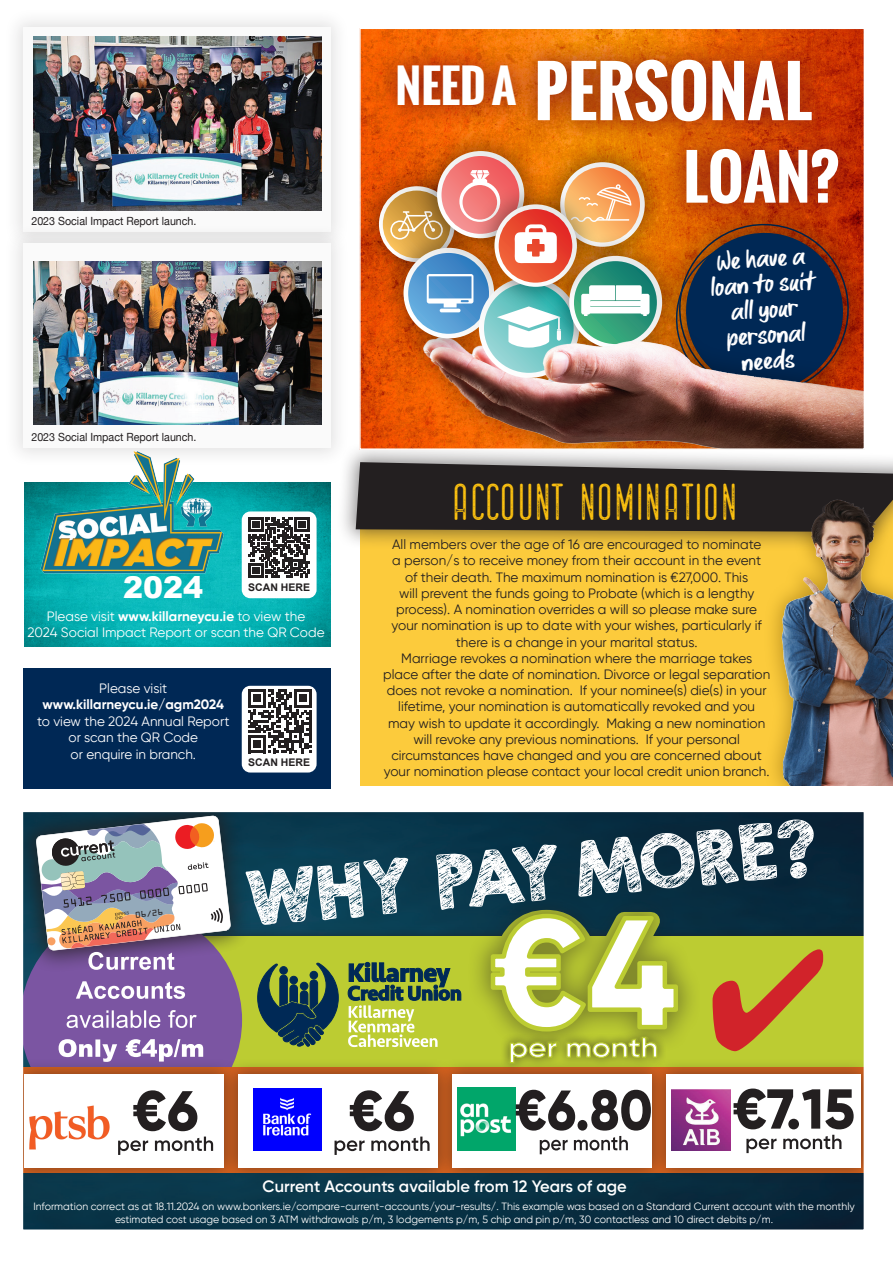
<style>
.page{position:relative;width:893px;height:1263px;background:#fff}
.page>*{position:absolute;margin:0;border:0;box-sizing:border-box;transform-origin:0 0}
.t1{font:700 67.5px "Oswald";color:#fff}
.t2{font:700 60px "Oswald";color:#fff}
.t3{font:45px "Bernound Rough";letter-spacing:.01em;color:#fdc210}
.t4{font:700 45px "Oswald";color:#fff}
.t5{font:900 30px "Arial";color:#fff}
.t6{font:27px/25.5px "All Pony";color:#fff;text-align:center}
.t7{font:600 16.5px "Gilroy";color:#fff}
.t8{font:13.5px/16.2px "Gilroy";color:#231f20;text-align:center}
.t9{font:13.5px/16.5px "Gilroy";color:#fff;text-align:center}
.t10{font:11.25px "Helvetica Neue";color:#231f20;scale:.95 1}
.t11{font:10.5px/13.5px "Gilroy";color:#fff;text-align:center}
.t12{font:700 10.5px "Arial";color:#231f20}
.t13{font:7.65px "OCRA Std";color:#231f20;scale:1.04 1}
.s1{font-weight:700}
</style>
<div class="page">
<img style="left:25px;top:483px;width:306px;height:164px">
<div style="left:360px;top:478px;width:533px;height:310px;background:#fccb3c"></div>
<div style="left:336px;top:443px;width:557px;height:109px;background:#231f20;opacity:.54"></div>
<svg style="left:356px;top:462px;width:537px;height:70px;background:#373231"></svg>
<img style="left:362px;top:31px;width:500px;height:276px">
<svg style="left:670px;top:226px;width:185px;height:112px;background:#3a2d38"></svg>
<div style="left:360px;top:162px;width:118px;height:124px;background:#231f20;opacity:.37"></div>
<svg style="left:379px;top:186px;width:76px;height:76px"></svg>
<svg style="left:383px;top:191px;width:68px;height:67px"></svg>
<svg style="left:390px;top:211px;width:23px;height:13px"></svg>
<img style="left:362px;top:307px;width:464px;height:140px">
<svg style="left:514px;top:37px;width:321px;height:101px;background:#c04907"></svg>
<svg style="left:663px;top:126px;width:198px;height:100px;background:#bb3a04"></svg>
<svg style="left:374px;top:42px;width:164px;height:87px;background:#d75507"></svg>
<div style="left:380px;top:224px;width:138px;height:138px;background:#231f20;opacity:.37"></div>
<svg style="left:403px;top:248px;width:91px;height:90px"></svg>
<svg style="left:408px;top:253px;width:81px;height:81px;background:#569cd4"></svg>
<svg style="left:427px;top:274px;width:46px;height:38px"></svg>
<svg style="left:479px;top:277px;width:100px;height:101px"></svg>
<svg style="left:484px;top:283px;width:90px;height:90px"></svg>
<svg style="left:497px;top:310px;width:48px;height:38px"></svg>
<div style="left:537px;top:138px;width:131px;height:148px;background:#231f20;opacity:.37"></div>
<svg style="left:560px;top:162px;width:85px;height:85px"></svg>
<svg style="left:564px;top:167px;width:76px;height:75px"></svg>
<svg style="left:601px;top:184px;width:30px;height:38px"></svg>
<div style="left:545px;top:232px;width:141px;height:140px;background:#231f20;opacity:.37"></div>
<svg style="left:569px;top:256px;width:93px;height:93px"></svg>
<svg style="left:574px;top:261px;width:83px;height:83px;background:#2a9678"></svg>
<svg style="left:581px;top:285px;width:68px;height:31px"></svg>
<div style="left:413px;top:127px;width:135px;height:135px;background:#231f20;opacity:.37"></div>
<svg style="left:437px;top:151px;width:87px;height:87px"></svg>
<svg style="left:441px;top:156px;width:78px;height:78px;background:#f27a7b"></svg>
<svg style="left:459px;top:170px;width:41px;height:52px"></svg>
<div style="left:471px;top:181px;width:130px;height:129px;background:#231f20;opacity:.37"></div>
<svg style="left:494px;top:204px;width:83px;height:83px"></svg>
<svg style="left:499px;top:209px;width:73px;height:74px;background:#e94a32"></svg>
<svg style="left:515px;top:224px;width:42px;height:39px"></svg>
<img style="left:537px;top:338px;width:325px;height:109px">
<div style="left:359px;top:28px;width:506px;height:422px;border:2px solid #fff"></div>
<div style="left:3px;top:8px;width:347px;height:244px;background:#231f20;opacity:.13"></div>
<img style="left:33px;top:36px;width:288px;height:174px">
<div style="left:3px;top:223px;width:347px;height:245px;background:#231f20;opacity:.13"></div>
<div style="left:23px;top:244px;width:307px;height:204px;background:#fafafa"></div>
<img style="left:33px;top:262px;width:288px;height:163px">
<img style="left:32px;top:451px;width:201px;height:124px">
<img style="left:761px;top:485px;width:132px;height:301px">
<div style="left:354px;top:786px;width:539px;height:64px;background:#fff"></div>
<img style="left:25px;top:814px;width:837px;height:414px">
<div style="left:155px;top:937px;width:709px;height:152px;background:#bccc32"></div>
<div style="left:22px;top:1058px;width:218px;height:125px;background:#231f20;opacity:.53"></div>
<div style="left:24px;top:1074px;width:200px;height:93px;background:#fff"></div>
<img style="left:29px;top:1105px;width:81px;height:45px">
<div style="left:223px;top:1058px;width:231px;height:125px;background:#231f20;opacity:.53"></div>
<div style="left:238px;top:1074px;width:200px;height:93px;background:#fff"></div>
<div style="left:437px;top:1058px;width:231px;height:125px;background:#231f20;opacity:.53"></div>
<div style="left:452px;top:1074px;width:200px;height:93px;background:#fff"></div>
<div style="left:651px;top:1058px;width:213px;height:125px;background:#231f20;opacity:.53"></div>
<div style="left:667px;top:1074px;width:194px;height:93px;background:#fff"></div>
<img style="left:253px;top:1088px;width:68px;height:62px">
<img style="left:457px;top:1087px;width:59px;height:63px">
<img style="left:672px;top:1090px;width:58px;height:60px">
<svg style="left:746px;top:1135px;width:95px;height:18px"></svg>
<svg style="left:734px;top:1088px;width:120px;height:41px"></svg>
<svg style="left:540px;top:1136px;width:88px;height:18px"></svg>
<svg style="left:516px;top:1090px;width:135px;height:40px"></svg>
<svg style="left:335px;top:1090px;width:95px;height:65px"></svg>
<svg style="left:118px;top:1090px;width:95px;height:65px"></svg>
<div style="left:500px;top:1028px;width:167px;height:44px;background:#231f20;opacity:.75"></div>
<svg style="left:25px;top:814px;width:798px;height:251px"></svg>
<div style="left:22px;top:811px;width:843px;height:420px;border:2px solid #fff"></div>
<div style="left:242px;top:511px;width:75px;height:87px;background:#fff;border-radius:9px"></div>
<svg style="left:249px;top:517px;width:60px;height:61px"></svg>
<div style="left:23px;top:668px;width:308px;height:121px;background:#002855"></div>
<div style="left:242px;top:686px;width:75px;height:86px;background:#fff;border-radius:9px"></div>
<svg style="left:248px;top:689px;width:64px;height:64px"></svg>
<p class="t10" style="left:31px;top:212px;width:175px">2023 Social Impact Report launch.</p>
<p class="t10" style="left:31px;top:428px;width:175px">2023 Social Impact Report launch.</p>
<p class="t5" style="left:123px;top:565px;width:82px">2024</p>
<p class="t12" style="left:248px;top:581px;width:63px">SCAN HERE</p>
<p class="t9" style="left:28px;top:608px;width:299px">Please visit <span class="s1">www.killarneycu.ie</span> to view the<br>2024 Social Impact Report or scan the QR Code</p>
<p class="t9" style="left:37px;top:680px;width:194px">Please visit <span class="s1">www.killarneycu.ie/agm2024 </span>to view the 2024 Annual Report or scan the QR Code<br>or enquire in branch.</p>
<p class="t12" style="left:248px;top:755px;width:63px">SCAN HERE</p>
<p class="t13" style="left:135px;top:912px;width:28px;rotate:-7deg">06/26</p>
<p class="t4" style="left:396px;top:52px;width:122px">NEED A</p>
<p class="t1" style="left:534px;top:41px;width:279px">PERSONAL</p>
<p class="t2" style="left:683px;top:132px;width:157px">LOAN?</p>
<p class="t6" style="left:709px;top:251px;width:106px;rotate:-4deg">We have a loan to suit all your personal needs</p>
<p class="t3" style="left:452px;top:475px;width:287px">ACCOUNT NOMINATION</p>
<p class="t8" style="left:383px;top:536px;width:389px">All members over the age of 16 are encouraged to nominate<br>a person/s to receive money from their account in the event<br>of their death. The maximum nomination is €27,000. This<br>will prevent the funds going to Probate (which is a lengthy process). A nomination overrides a will so please make sure your nomination is up to date with your wishes, particularly if there is a change in your marital status.<br>Marriage revokes a nomination where the marriage takes place after the date of nomination. Divorce or legal separation does not revoke a nomination. If your nominee(s) die(s) in your lifetime, your nomination is automatically revoked and you<br>may wish to update it accordingly. Making a new nomination will revoke any previous nominations. If your personal circumstances have changed and you are concerned about your nomination please contact your local credit union branch.</p>
<p class="t7" style="left:263px;top:1176px;width:366px">Current Accounts available from 12 Years of age</p>
<p class="t11" style="left:33px;top:1199px;width:823px">Information correct as at 18.11.2024 on www.bonkers.ie/compare-current-accounts/your-results/. This example was based on a Standard Current account with the monthly estimated cost usage based on 3 ATM withdrawals p/m, 3 lodgements p/m, 5 chip and pin p/m, 30 contactless and 10 direct debits p/m.</p>
</div>
